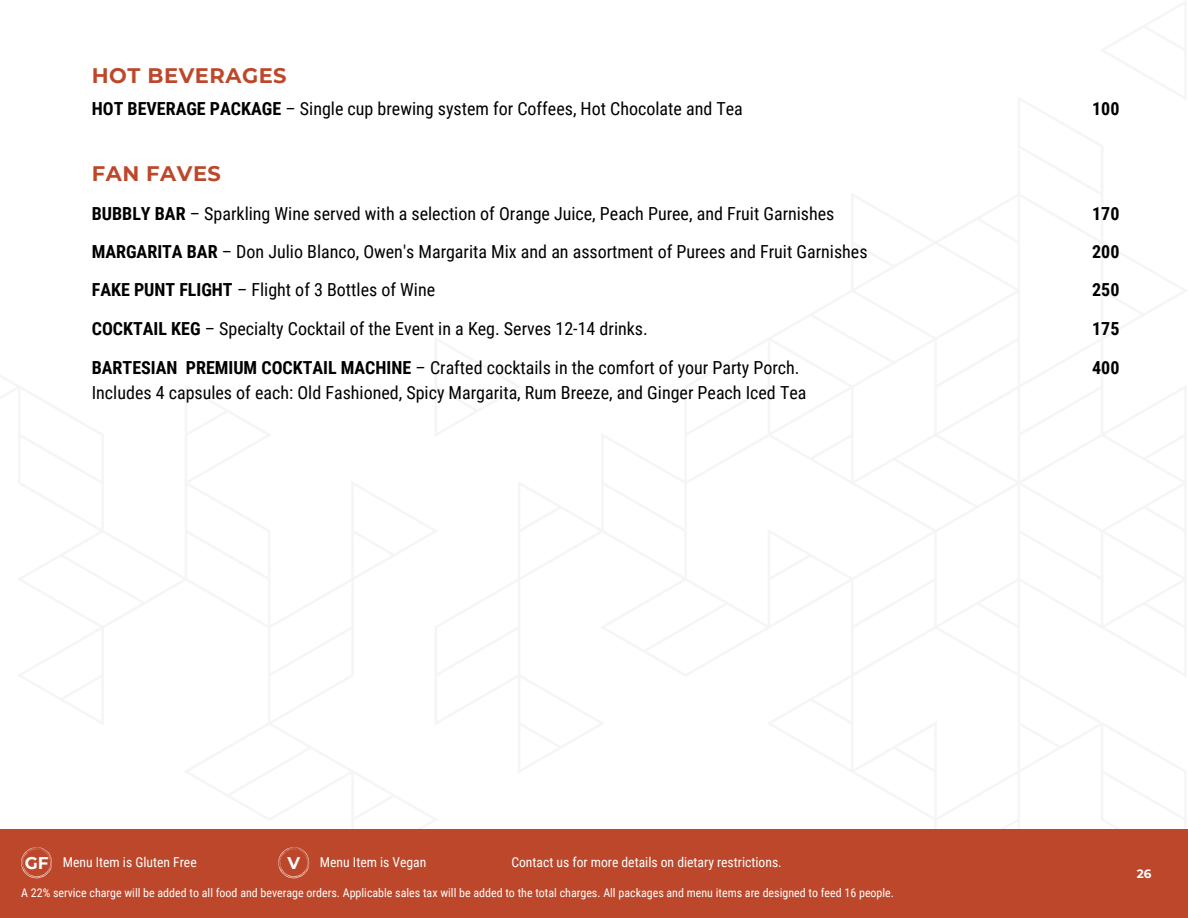
<style>
.page{position:relative;width:1188px;height:918px;background:#fff}
.page>*{position:absolute;margin:0;border:0;box-sizing:border-box;transform-origin:0 0}
.t1{font:700 21px "Montserrat";letter-spacing:.025em;color:#bd472a}
.t2{font:18px/24.8px "Roboto Condensed";color:#000}
.t3{font:700 18px "Roboto Condensed";color:#000}
.t4{font:700 16.95px "Montserrat";color:#fff}
.t5{font:13.65px "Roboto Condensed";color:#fff}
.t6{font:12px "Roboto Condensed";color:#fff}
.t7{font:700 12px "Montserrat";color:#fff}
.s1{font-weight:700}
</style>
<div class="page">
<div style="left:0;top:829px;width:1188px;height:89px;background:#bd472a"></div>
<h2 class="t1" style="left:92px;top:63px;width:196px">HOT BEVERAGES</h2>
<h2 class="t2" style="left:92px;top:97px;width:653px"><span class="s1">HOT BEVERAGE PACKAGE</span> – Single cup brewing system for Coffees, Hot Chocolate and Tea</h2>
<h3 class="t3" style="left:1092px;top:98px;width:29px">100</h3>
<h4 class="t1" style="left:92px;top:160px;width:131px">FAN FAVES</h4>
<h2 class="t2" style="left:92px;top:201px;width:744px"><span class="s1">BUBBLY BAR</span> – Sparkling Wine served with a selection of Orange Juice, Peach Puree, and Fruit Garnishes</h2>
<h3 class="t3" style="left:1092px;top:203px;width:29px">170</h3>
<h2 class="t2" style="left:92px;top:239px;width:777px"><span class="s1">MARGARITA BAR</span> – Don Julio Blanco, Owen's Margarita Mix and an assortment of Purees and Fruit Garnishes</h2>
<h3 class="t3" style="left:1092px;top:241px;width:29px">200</h3>
<h2 class="t2" style="left:92px;top:278px;width:345px"><span class="s1">FAKE PUNT FLIGHT</span> – Flight of 3 Bottles of Wine</h2>
<p class="t3" style="left:1092px;top:280px;width:29px">250</p>
<h2 class="t2" style="left:92px;top:317px;width:558px"><span class="s1">COCKTAIL KEG</span> – Specialty Cocktail of the Event in a Keg. Serves 12-14 drinks.</h2>
<h4 class="t3" style="left:1092px;top:318px;width:29px">175</h4>
<p class="t2" style="left:92px;top:356px;width:716px"><span class="s1">BARTESIAN PREMIUM COCKTAIL MACHINE</span> – Crafted cocktails in the comfort of your Party Porch.<br>Includes 4 capsules of each: Old Fashioned, Spicy Margarita, Rum Breeze, and Ginger Peach Iced Tea</p>
<p class="t3" style="left:1092px;top:357px;width:29px">400</p>
<h2 class="t4" style="left:25px;top:852px;width:25px">GF</h2>
<h3 class="t5" style="left:63px;top:854px;width:135px">Menu Item is Gluten Free</h3>
<h1 class="t4" style="left:288px;top:852px;width:14px">V</h1>
<p class="t5" style="left:320px;top:854px;width:108px">Menu Item is Vegan</p>
<h1 class="t5" style="left:511px;top:854px;width:272px">Contact us for more details on dietary restrictions.</h1>
<h3 class="t6" style="left:21px;top:885px;width:874px">A 22% service charge will be added to all food and beverage orders. Applicable sales tax will be added to the total charges. All packages and menu items are designed to feed 16 people.</h3>
<h3 class="t7" style="left:1137px;top:866px;width:16px">26</h3>
</div>
